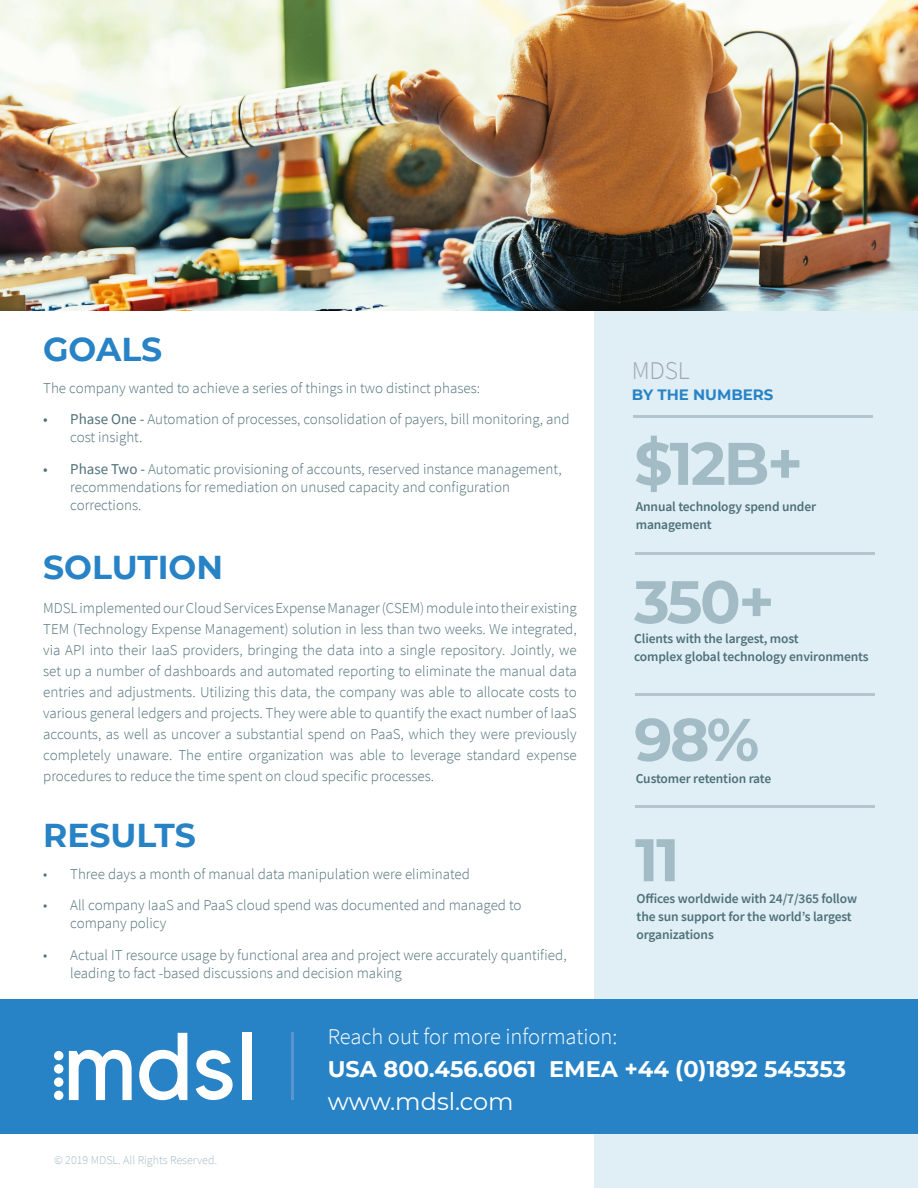
<style>
.page{position:relative;width:918px;height:1188px;background:#fff}
.page>*{position:absolute;margin:0;border:0;box-sizing:border-box;transform-origin:0 0}
.t1{font:700 60px "Montserrat";letter-spacing:-.04em;color:#a2bbc5}
.t2{font:700 33px "Montserrat";color:#2783c5}
.t3{font:300 25.5px "Source Sans Pro";color:#9ca7ae}
.t4{font:24px "Montserrat";color:#fff}
.t5{font:700 22.5px "Montserrat";color:#fff}
.t6{font:300 22.5px "Source Sans Pro";color:#fff}
.t7{font:300 15px/21px "Source Sans Pro";color:#4f7079}
.t8{font:700 15px "Montserrat";color:#2783c5}
.t9{font:600 13.5px/18px "Source Sans Pro";letter-spacing:-.01em;color:#4f7079}
.t10{font:300 12px "Source Sans Pro";color:#a2bbc5}
.s1{font-weight:400}
</style>
<div class="page">
<div style="left:594px;top:0;width:324px;height:1188px;background:#dfeff5"></div>
<div style="left:0;top:999px;width:918px;height:135px;background:#2783c5"></div>
<img style="left:0;top:0;width:918px;height:310px">
<hr style="left:635px;top:553px;width:239px;height:2px;background:#b2c6cf">
<hr style="left:633px;top:415px;width:240px;height:3px;background:#b2c6cf">
<hr style="left:635px;top:693px;width:239px;height:2px;background:#b2c6cf">
<hr style="left:635px;top:805px;width:239px;height:2px;background:#b2c6cf">
<div style="left:54px;top:1091px;width:9px;height:9px;background:#fff;border-radius:5px"></div>
<svg style="left:69px;top:1050px;width:63px;height:50px"></svg>
<svg style="left:139px;top:1033px;width:48px;height:67px"></svg>
<svg style="left:196px;top:1050px;width:37px;height:50px"></svg>
<div style="left:242px;top:1033px;width:10px;height:67px;background:#fff"></div>
<div style="left:54px;top:1051px;width:9px;height:9px;background:#fff;border-radius:5px"></div>
<div style="left:54px;top:1064px;width:9px;height:10px;background:#fff;border-radius:5px"></div>
<div style="left:54px;top:1077px;width:9px;height:10px;background:#fff;border-radius:5px"></div>
<hr style="left:291px;top:1033px;width:2px;height:67px;background:#5b94cf">
<p class="t2" style="left:43px;top:326px;width:121px">GOALS</p>
<p class="t7" style="left:43px;top:377px;width:438px">The company wanted to achieve a series of things in two distinct phases:</p>
<p class="t7" style="left:70px;top:410px;width:501px;line-height:18px;text-indent:-27px"><span class="s1">• Phase One -</span> Automation of processes, consolidation of payers, bill monitoring, and cost insight.</p>
<p class="t7" style="left:70px;top:460px;width:493px;line-height:18px;text-indent:-27px"><span class="s1">• Phase Two -</span> Automatic provisioning of accounts, reserved instance management, recommendations for remediation on unused capacity and configuration corrections.</p>
<p class="t2" style="left:43px;top:543px;width:181px">SOLUTION</p>
<p class="t7" style="left:43px;top:598px;width:535px;text-align:justify">MDSL implemented our Cloud Services Expense Manager (CSEM) module into their existing TEM (Technology Expense Management) solution in less than two weeks. We integrated, via API into their IaaS providers, bringing the data into a single repository. Jointly, we set up a number of dashboards and automated reporting to eliminate the manual data entries and adjustments. Utilizing this data, the company was able to allocate costs to various general ledgers and projects. They were able to quantify the exact number of IaaS accounts, as well as uncover a substantial spend on PaaS, which they were previously completely unaware. The entire organization was able to leverage standard expense procedures to reduce the time spent on cloud specific processes.</p>
<p class="t2" style="left:43px;top:812px;width:154px">RESULTS</p>
<p class="t7" style="left:43px;top:863px;width:428px">• Three days a month of manual data manipulation were eliminated</p>
<p class="t7" style="left:70px;top:896px;width:453px;line-height:18px;text-indent:-27px">• All company IaaS and PaaS cloud spend was documented and managed to company policy</p>
<p class="t7" style="left:70px;top:946px;width:498px;line-height:18px;text-indent:-27px">• Actual IT resource usage by functional area and project were accurately quantified, leading to fact -based discussions and decision making</p>
<p class="t3" style="left:632px;top:355px;width:59px">MDSL</p>
<p class="t8" style="left:632px;top:384px;width:143px">BY THE NUMBERS</p>
<p class="t1" style="left:634px;top:420px;width:170px">$12B+</p>
<p class="t9" style="left:636px;top:497px;width:182px">Annual technology spend under management</p>
<p class="t1" style="left:634px;top:559px;width:142px">350+</p>
<p class="t9" style="left:634px;top:630px;width:236px">Clients with the largest, most<br>complex global technology environments</p>
<p class="t1" style="left:634px;top:696px;width:127px">98%</p>
<p class="t9" style="left:636px;top:769px;width:137px">Customer retention rate</p>
<p class="t1" style="left:635px;top:817px;width:46px">11</p>
<p class="t9" style="left:637px;top:889px;width:222px">Offices worldwide with 24/7/365 follow the sun support for the world’s largest organizations</p>
<p class="t10" style="left:54px;top:1153px;width:165px">© 2019 MDSL. All Rights Reserved.</p>
<p class="t6" style="left:328px;top:1022px;width:291px">Reach out for more information:</p>
<p class="t5" style="left:328px;top:1052px;width:520px">USA 800.456.6061 EMEA +44 (0)1892 545353</p>
<p class="t4" style="left:328px;top:1084px;width:187px">www.mdsl.com</p>
</div>
